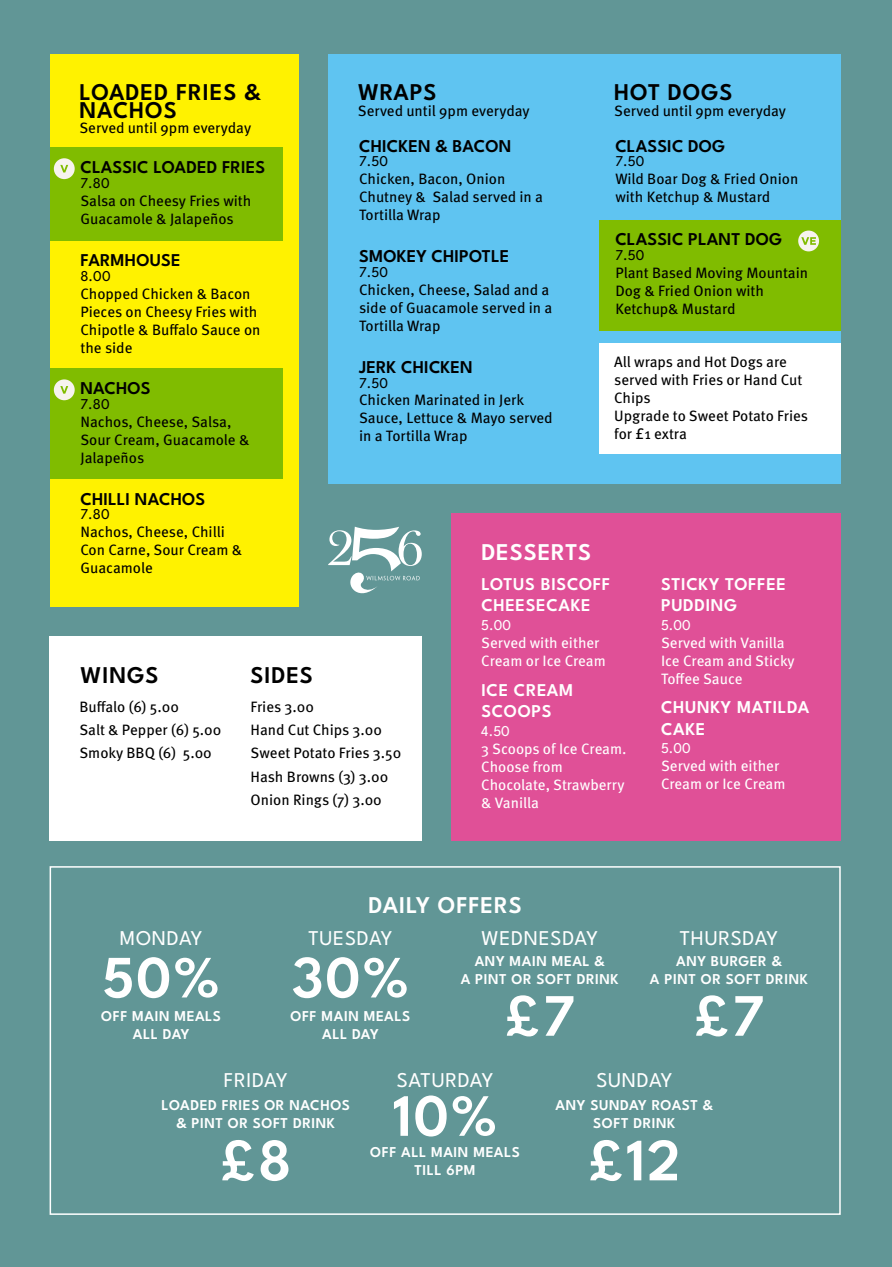
<style>
.page{position:relative;width:892px;height:1267px;background:#619696}
.page>*{position:absolute;margin:0;border:0;box-sizing:border-box;transform-origin:0 0}
.Sub_Heading_-_White{font:600 60px "League Spartan";letter-spacing:.03em;color:#fff}
.Main_Heading_-_Black{font:600 24px/18px "League Spartan";letter-spacing:.035em;color:#000}
.Main_Heading_-_White{font:600 24px "League Spartan";letter-spacing:.035em;color:#fff}
.Sub_Heading_-_White-2{font:21px "League Spartan";letter-spacing:.035em;color:#fff}
.Sub_Heading_-_Black{font:600 18px "League Spartan";letter-spacing:.005em;color:#000}
.Sub_Heading_-_White-3{font:600 18px/21.6px "League Spartan";letter-spacing:.035em;color:#fff}
.Paragraph_-_Black{font:15px/18px "Meta Pro";color:#000}
.Sub_Heading_-_White-4{font:600 15px/18px "League Spartan";letter-spacing:.035em;color:#fff;text-align:center}
.Paragraph_-_White{font:15px/18px "Meta Pro";color:#fff}
.Price_-_Black{font:15px "League Spartan";color:#000}
.Price_-_White{font:15px "League Spartan";color:#fff}
</style>
<div class="page">
<svg style="left:328px;top:527px;width:94px;height:66px"></svg>
<div style="left:50px;top:866px;width:790px;height:349px;border:2px solid #fff"></div>
<div style="left:451px;top:513px;width:389px;height:327px;background:#e05097"></div>
<div style="left:50px;top:636px;width:372px;height:204px;background:#fff"></div>
<div style="left:328px;top:54px;width:512px;height:429px;background:#5fc4f1"></div>
<div style="left:599px;top:343px;width:241px;height:111px;background:#fff"></div>
<div style="left:599px;top:220px;width:241px;height:110px;background:#80bc00"></div>
<svg style="left:798px;top:231px;width:21px;height:20px"></svg>
<div style="left:50px;top:54px;width:248px;height:553px;background:#fff200"></div>
<div style="left:50px;top:369px;width:232px;height:110px;background:#80bc00"></div>
<svg style="left:54px;top:379px;width:21px;height:21px"></svg>
<div style="left:50px;top:147px;width:232px;height:94px;background:#80bc00"></div>
<svg style="left:54px;top:158px;width:21px;height:21px"></svg>
<p class="Main_Heading_-_Black" style="left:79px;top:81px;width:183px">LOADED FRIES &amp;<br>NACHOS</p>
<p class="Paragraph_-_Black" style="left:79px;top:118px;width:173px">Served until 9pm everyday</p>
<p class="Sub_Heading_-_Black" style="left:80px;top:153px;width:186px">CLASSIC LOADED FRIES</p>
<p class="Price_-_Black" style="left:80px;top:171px;width:31px">7.80</p>
<p class="Paragraph_-_Black" style="left:80px;top:190px;width:172px">Salsa on Cheesy Fries with<br>Guacamole &amp; Jalapeños</p>
<p class="Sub_Heading_-_Black" style="left:80px;top:246px;width:102px">FARMHOUSE</p>
<p class="Price_-_Black" style="left:80px;top:265px;width:32px">8.00</p>
<p class="Paragraph_-_Black" style="left:80px;top:284px;width:182px">Chopped Chicken &amp; Bacon<br>Pieces on Cheesy Fries with<br>Chipotle &amp; Buffalo Sauce on the side</p>
<p class="Sub_Heading_-_Black" style="left:80px;top:374px;width:72px">NACHOS</p>
<p class="Price_-_Black" style="left:80px;top:392px;width:31px">7.80</p>
<p class="Paragraph_-_Black" style="left:80px;top:411px;width:170px">Nachos, Cheese, Salsa,<br>Sour Cream, Guacamole &amp;<br>Jalapeños</p>
<p class="Sub_Heading_-_Black" style="left:80px;top:484px;width:126px">CHILLI NACHOS</p>
<p class="Price_-_Black" style="left:80px;top:503px;width:31px">7.80</p>
<p class="Paragraph_-_Black" style="left:80px;top:522px;width:163px">Nachos, Cheese, Chilli<br>Con Carne, Sour Cream &amp;<br>Guacamole</p>
<p class="Main_Heading_-_Black" style="left:358px;top:81px;width:80px">WRAPS</p>
<p class="Paragraph_-_Black" style="left:358px;top:101px;width:173px">Served until 9pm everyday</p>
<p class="Sub_Heading_-_Black" style="left:359px;top:132px;width:154px">CHICKEN &amp; BACON</p>
<p class="Price_-_Black" style="left:359px;top:150px;width:31px">7.50</p>
<p class="Paragraph_-_Black" style="left:359px;top:169px;width:186px">Chicken, Bacon, Onion<br>Chutney &amp; Salad served in a<br>Tortilla Wrap</p>
<p class="Sub_Heading_-_Black" style="left:359px;top:242px;width:152px">SMOKEY CHIPOTLE</p>
<p class="Price_-_Black" style="left:359px;top:261px;width:31px">7.50</p>
<p class="Paragraph_-_Black" style="left:359px;top:280px;width:195px">Chicken, Cheese, Salad and a side of Guacamole served in a<br>Tortilla Wrap</p>
<p class="Sub_Heading_-_Black" style="left:359px;top:353px;width:115px">JERK CHICKEN</p>
<p class="Price_-_Black" style="left:359px;top:371px;width:31px">7.50</p>
<p class="Paragraph_-_Black" style="left:359px;top:390px;width:195px">Chicken Marinated in Jerk<br>Sauce, Lettuce &amp; Mayo served in a Tortilla Wrap</p>
<p class="Main_Heading_-_Black" style="left:614px;top:81px;width:120px">HOT DOGS</p>
<p class="Paragraph_-_Black" style="left:614px;top:101px;width:173px">Served until 9pm everyday</p>
<p class="Sub_Heading_-_Black" style="left:615px;top:132px;width:111px">CLASSIC DOG</p>
<p class="Price_-_Black" style="left:615px;top:150px;width:31px">7.50</p>
<p class="Paragraph_-_Black" style="left:615px;top:169px;width:184px">Wild Boar Dog &amp; Fried Onion with Ketchup &amp; Mustard</p>
<p class="Sub_Heading_-_Black" style="left:615px;top:225px;width:168px">CLASSIC PLANT DOG</p>
<p class="Price_-_Black" style="left:615px;top:244px;width:31px">7.50</p>
<p class="Paragraph_-_Black" style="left:615px;top:263px;width:194px">Plant Based Moving Mountain<br>Dog &amp; Fried Onion with<br>Ketchup&amp; Mustard</p>
<p class="Paragraph_-_Black" style="left:614px;top:352px;width:190px">All wraps and Hot Dogs are served with Fries or Hand Cut<br>Chips</p>
<p class="Paragraph_-_Black" style="left:614px;top:406px;width:195px">Upgrade to Sweet Potato Fries for £1 extra</p>
<p class="Main_Heading_-_White" style="left:481px;top:533px;width:111px">DESSERTS</p>
<p class="Main_Heading_-_Black" style="left:80px;top:664px;width:79px">WINGS</p>
<p class="Paragraph_-_Black" style="left:79px;top:696px;width:101px">Buffalo (6) 5.00</p>
<p class="Paragraph_-_Black" style="left:79px;top:720px;width:143px">Salt &amp; Pepper (6) 5.00</p>
<p class="Paragraph_-_Black" style="left:79px;top:743px;width:134px">Smoky BBQ (6) 5.00</p>
<p class="Main_Heading_-_Black" style="left:251px;top:664px;width:64px">SIDES</p>
<p class="Paragraph_-_Black" style="left:250px;top:696px;width:65px">Fries 3.00</p>
<p class="Paragraph_-_Black" style="left:250px;top:720px;width:133px">Hand Cut Chips 3.00</p>
<p class="Paragraph_-_Black" style="left:250px;top:743px;width:152px">Sweet Potato Fries 3.50</p>
<p class="Paragraph_-_Black" style="left:250px;top:766px;width:139px">Hash Browns (3) 3.00</p>
<p class="Paragraph_-_Black" style="left:250px;top:790px;width:133px">Onion Rings (7) 3.00</p>
<p class="Sub_Heading_-_White-3" style="left:481px;top:571px;width:131px">LOTUS BISCOFF<br>CHEESECAKE</p>
<p class="Price_-_White" style="left:481px;top:614px;width:31px">5.00</p>
<p class="Paragraph_-_White" style="left:481px;top:632px;width:126px">Served with either<br>Cream or Ice Cream</p>
<p class="Sub_Heading_-_White-3" style="left:481px;top:677px;width:93px">ICE CREAM<br>SCOOPS</p>
<p class="Price_-_White" style="left:481px;top:720px;width:30px">4.50</p>
<p class="Paragraph_-_White" style="left:481px;top:739px;width:147px">3 Scoops of Ice Cream.</p>
<p class="Paragraph_-_White" style="left:481px;top:757px;width:145px">Choose from<br>Chocolate, Strawberry &amp; Vanilla</p>
<p class="Sub_Heading_-_White-3" style="left:661px;top:571px;width:126px">STICKY TOFFEE<br>PUDDING</p>
<p class="Price_-_White" style="left:661px;top:614px;width:31px">5.00</p>
<p class="Paragraph_-_White" style="left:661px;top:632px;width:135px">Served with Vanilla<br>Ice Cream and Sticky<br>Toffee Sauce</p>
<p class="Sub_Heading_-_White-3" style="left:661px;top:694px;width:150px">CHUNKY MATILDA<br>CAKE</p>
<p class="Price_-_White" style="left:661px;top:737px;width:31px">5.00</p>
<p class="Paragraph_-_White" style="left:661px;top:756px;width:126px">Served with either<br>Cream or Ice Cream</p>
<p class="Main_Heading_-_White" style="left:368px;top:886px;width:155px">DAILY OFFERS</p>
<p class="Sub_Heading_-_White-2" style="left:120px;top:922px;width:84px">MONDAY</p>
<p class="Sub_Heading_-_White" style="left:103px;top:931px;width:119px">50%</p>
<p class="Sub_Heading_-_White-4" style="left:101px;top:1006px;width:121px">OFF MAIN MEALS</p>
<p class="Sub_Heading_-_White-4" style="left:133px;top:1024px;width:58px">ALL DAY</p>
<p class="Sub_Heading_-_White-2" style="left:308px;top:922px;width:85px">TUESDAY</p>
<p class="Sub_Heading_-_White" style="left:292px;top:931px;width:118px">30%</p>
<p class="Sub_Heading_-_White-4" style="left:291px;top:1006px;width:121px">OFF MAIN MEALS</p>
<p class="Sub_Heading_-_White-4" style="left:322px;top:1024px;width:58px">ALL DAY</p>
<p class="Sub_Heading_-_White-2" style="left:481px;top:922px;width:118px">WEDNESDAY</p>
<p class="Sub_Heading_-_White-4" style="left:475px;top:951px;width:132px">ANY MAIN MEAL &amp;</p>
<p class="Sub_Heading_-_White-4" style="left:461px;top:969px;width:160px">A PINT OR SOFT DRINK</p>
<p class="Sub_Heading_-_White" style="left:504px;top:969px;width:72px">£7</p>
<p class="Sub_Heading_-_White-2" style="left:680px;top:922px;width:100px">THURSDAY</p>
<p class="Sub_Heading_-_White-4" style="left:676px;top:951px;width:107px">ANY BURGER &amp;</p>
<p class="Sub_Heading_-_White-4" style="left:650px;top:969px;width:160px">A PINT OR SOFT DRINK</p>
<p class="Sub_Heading_-_White" style="left:694px;top:969px;width:72px">£7</p>
<p class="Sub_Heading_-_White-2" style="left:224px;top:1064px;width:65px">FRIDAY</p>
<p class="Sub_Heading_-_White-4" style="left:162px;top:1094px;width:190px">LOADED FRIES OR NACHOS &amp; PINT OR SOFT DRINK</p>
<p class="Sub_Heading_-_White" style="left:220px;top:1114px;width:73px">£8</p>
<p class="Sub_Heading_-_White-2" style="left:397px;top:1064px;width:98px">SATURDAY</p>
<p class="Sub_Heading_-_White" style="left:393px;top:1069px;width:106px">10%</p>
<p class="Sub_Heading_-_White-4" style="left:370px;top:1142px;width:151px">OFF ALL MAIN MEALS</p>
<p class="Sub_Heading_-_White-4" style="left:414px;top:1160px;width:63px">TILL 6PM</p>
<p class="Sub_Heading_-_White-2" style="left:596px;top:1064px;width:78px">SUNDAY</p>
<p class="Sub_Heading_-_White-4" style="left:555px;top:1094px;width:159px">ANY SUNDAY ROAST &amp;</p>
<p class="Sub_Heading_-_White-4" style="left:593px;top:1112px;width:84px">SOFT DRINK</p>
<p class="Sub_Heading_-_White" style="left:588px;top:1114px;width:94px">£12</p>
</div>
